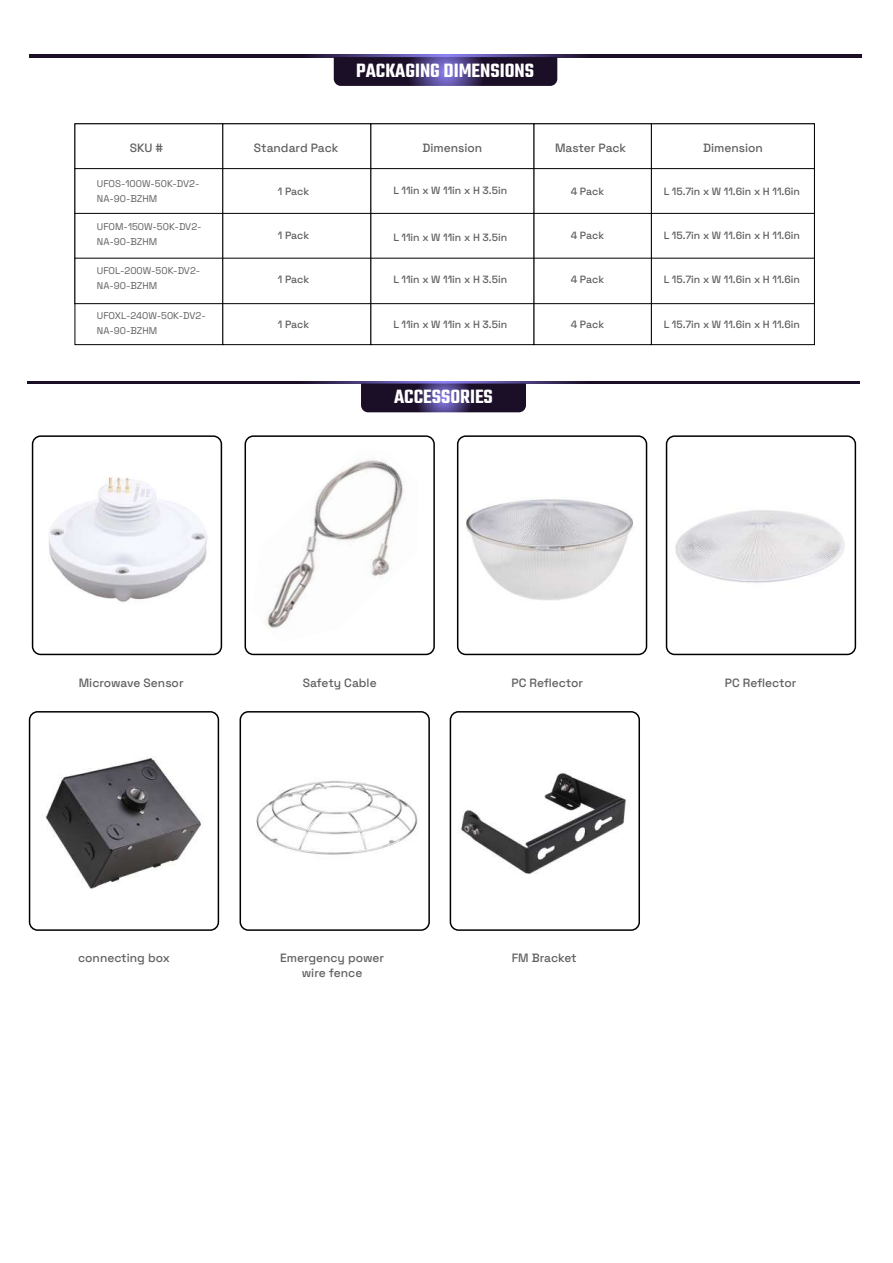
<style>
.page{position:relative;width:893px;height:1263px;background:#fff}
.page>*{position:absolute;margin:0;border:0;box-sizing:border-box;transform-origin:0 0}
.t1{font:600 21px "Teko";color:#fff}
.t2{font:500 12px/15px "Space Grotesk";color:#606060;text-align:center}
.t3{font:500 10.5px "Space Grotesk";color:#606060}
.t4{font:9.75px/15px "Space Grotesk";color:#606060}
</style>
<div class="page">
<div style="left:32px;top:435px;width:190px;height:220px;border:2px solid #000;border-radius:8px"></div>
<div style="left:245px;top:435px;width:190px;height:220px;border:2px solid #000;border-radius:8px"></div>
<div style="left:457px;top:435px;width:190px;height:220px;border:2px solid #000;border-radius:8px"></div>
<svg style="left:30px;top:55px;width:831px;height:2px;background:#2e224a"></svg>
<svg style="left:334px;top:57px;width:223px;height:29px;background:#2e2148"></svg>
<svg style="left:28px;top:381px;width:831px;height:3px;background:#2a1d42"></svg>
<svg style="left:361px;top:383px;width:165px;height:29px;background:#2d2147"></svg>
<div style="left:75px;top:123px;width:148px;height:222px;background:#fff;border:1px solid #000"></div>
<div style="left:651px;top:123px;width:164px;height:222px;background:#fff;border:1px solid #000"></div>
<div style="left:533px;top:123px;width:119px;height:222px;background:#fff;border:1px solid #000"></div>
<div style="left:370px;top:123px;width:164px;height:222px;background:#fff;border:1px solid #000"></div>
<div style="left:222px;top:123px;width:149px;height:222px;background:#fff;border:1px solid #000"></div>
<hr style="left:74px;top:168px;width:740px;height:1px;background:#000">
<hr style="left:74px;top:213px;width:740px;height:1px;background:#000">
<hr style="left:74px;top:258px;width:740px;height:1px;background:#000">
<hr style="left:74px;top:303px;width:740px;height:1px;background:#000">
<img style="left:48px;top:476px;width:160px;height:126px">
<img style="left:264px;top:460px;width:139px;height:168px">
<img style="left:467px;top:499px;width:166px;height:102px">
<div style="left:666px;top:435px;width:190px;height:220px;border:2px solid #000;border-radius:8px"></div>
<div style="left:29px;top:711px;width:190px;height:220px;border:2px solid #000;border-radius:8px"></div>
<div style="left:240px;top:711px;width:190px;height:220px;border:2px solid #000;border-radius:8px"></div>
<img style="left:45px;top:756px;width:156px;height:133px">
<img style="left:256px;top:780px;width:162px;height:75px">
<div style="left:450px;top:711px;width:190px;height:220px;border:2px solid #000;border-radius:8px"></div>
<img style="left:461px;top:772px;width:166px;height:102px">
<img style="left:675px;top:510px;width:170px;height:73px">
<h1 class="t1" style="left:356px;top:57px;width:179px">PACKAGING DIMENSIONS</h1>
<p class="t2" style="left:130px;top:140px;width:35px">SKU #</p>
<p class="t2" style="left:254px;top:140px;width:86px">Standard Pack</p>
<p class="t3" style="left:278px;top:184px;width:33px">1 Pack</p>
<p class="t3" style="left:393px;top:183px;width:115px">L 11in x W 11in x H 3.5in</p>
<p class="t3" style="left:278px;top:228px;width:33px">1 Pack</p>
<p class="t3" style="left:393px;top:229px;width:115px">L 11in x W 11in x H 3.5in</p>
<p class="t2" style="left:422px;top:140px;width:61px">Dimension</p>
<p class="t2" style="left:555px;top:140px;width:73px">Master Pack</p>
<p class="t2" style="left:703px;top:140px;width:61px">Dimension</p>
<p class="t4" style="left:97px;top:176px;width:104px">UFOS-100W-50K-DV2-<br>NA-90-BZHM</p>
<p class="t4" style="left:97px;top:218px;width:106px">UFOM-150W-50K-DV2-<br>NA-90-BZHM</p>
<p class="t3" style="left:664px;top:184px;width:138px">L 15.7in x W 11.6in x H 11.6in</p>
<p class="t3" style="left:664px;top:228px;width:138px">L 15.7in x W 11.6in x H 11.6in</p>
<p class="t3" style="left:571px;top:184px;width:35px">4 Pack</p>
<p class="t3" style="left:571px;top:228px;width:35px">4 Pack</p>
<p class="t4" style="left:97px;top:262px;width:105px">UFOL-200W-50K-DV2-<br>NA-90-BZHM</p>
<p class="t3" style="left:393px;top:272px;width:115px">L 11in x W 11in x H 3.5in</p>
<p class="t3" style="left:278px;top:317px;width:33px">1 Pack</p>
<p class="t3" style="left:571px;top:317px;width:35px">4 Pack</p>
<p class="t3" style="left:664px;top:317px;width:138px">L 15.7in x W 11.6in x H 11.6in</p>
<p class="t3" style="left:278px;top:272px;width:33px">1 Pack</p>
<p class="t3" style="left:571px;top:272px;width:35px">4 Pack</p>
<p class="t3" style="left:664px;top:272px;width:138px">L 15.7in x W 11.6in x H 11.6in</p>
<p class="t4" style="left:97px;top:307px;width:110px">UFOXL-240W-50K-DV2-<br>NA-90-BZHM</p>
<p class="t3" style="left:393px;top:317px;width:115px">L 11in x W 11in x H 3.5in</p>
<h1 class="t1" style="left:394px;top:384px;width:100px">ACCESSORIES</h1>
<p class="t2" style="left:79px;top:675px;width:106px">Microwave Sensor</p>
<p class="t2" style="left:303px;top:675px;width:75px">Safety Cable</p>
<p class="t2" style="left:511px;top:675px;width:73px">PC Reflector</p>
<p class="t2" style="left:725px;top:675px;width:73px">PC Reflector</p>
<p class="t2" style="left:78px;top:949px;width:93px">connecting box</p>
<p class="t2" style="left:280px;top:949px;width:106px">Emergency power wire fence</p>
<p class="t2" style="left:512px;top:949px;width:66px">FM Bracket</p>
</div>
